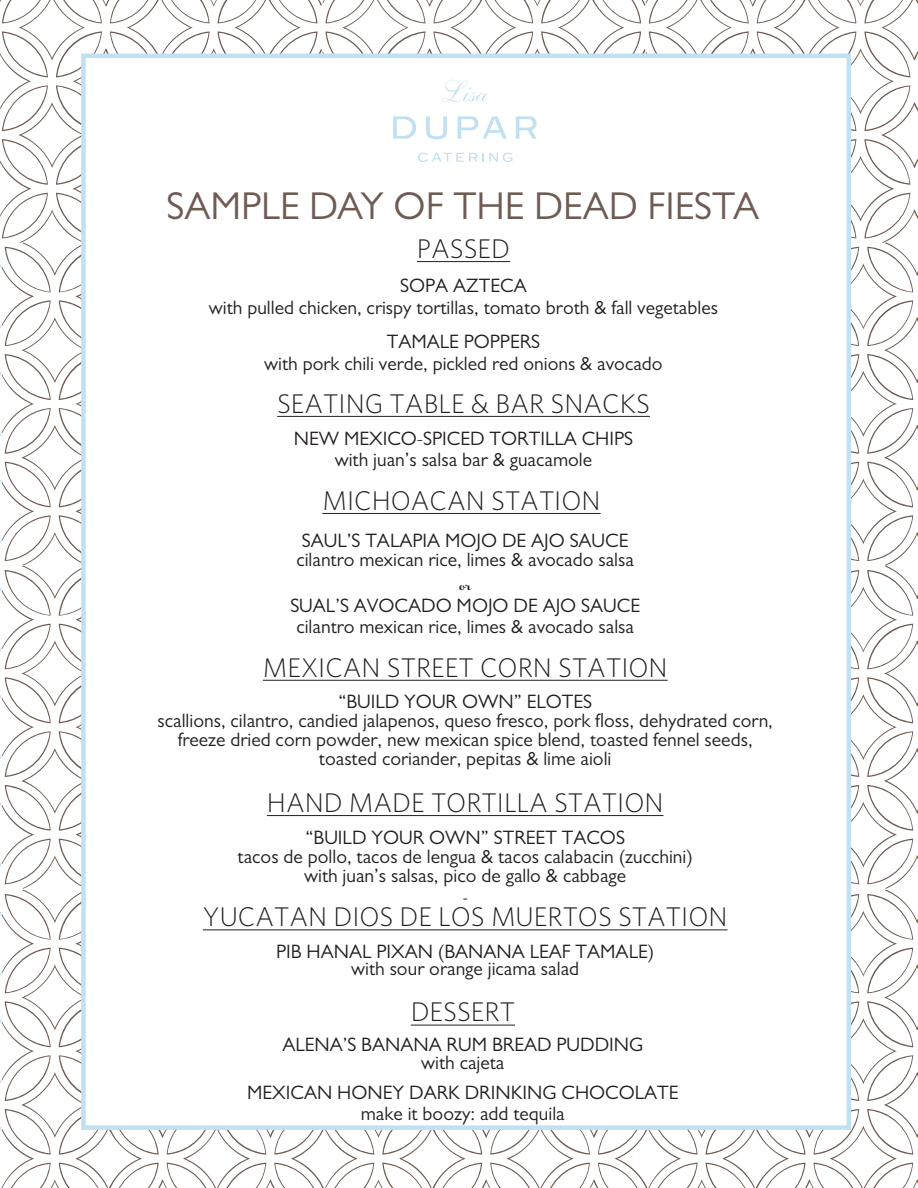
<style>
.page{position:relative;width:918px;height:1188px;background:#fff}
.page>*{position:absolute;margin:0;border:0;box-sizing:border-box;transform-origin:0 0}
.t1{font:39px "Gill Sans MT Pro";color:#6e5c54}
.t2{font:300 27px "Whitney";color:#231f20}
.t3{font:19.5px/18.9px "Gill Sans MT Pro";color:#231f20;text-align:center}
</style>
<div class="page">
<svg style="left:0;top:0;width:322px;height:242px"></svg>
<svg style="left:322px;top:0;width:324px;height:54px"></svg>
<svg style="left:646px;top:0;width:272px;height:242px"></svg>
<svg style="left:2px;top:242px;width:79px;height:324px"></svg>
<svg style="left:2px;top:566px;width:79px;height:323px"></svg>
<svg style="left:851px;top:242px;width:67px;height:324px"></svg>
<svg style="left:851px;top:566px;width:67px;height:323px"></svg>
<svg style="left:0;top:264px;width:2px;height:924px"></svg>
<svg style="left:2px;top:890px;width:322px;height:298px"></svg>
<svg style="left:325px;top:1130px;width:323px;height:58px"></svg>
<svg style="left:648px;top:890px;width:270px;height:298px"></svg>
<div style="left:82px;top:56px;width:765px;height:1072px;background:#fff"></div>
<div style="left:81px;top:54px;width:770px;height:1076px;border:4px solid #c1e0f2"></div>
<hr style="left:417px;top:261px;width:93px;height:1px;background:#231f20">
<hr style="left:277px;top:416px;width:373px;height:1px;background:#231f20">
<hr style="left:322px;top:513px;width:279px;height:1px;background:#231f20">
<hr style="left:263px;top:680px;width:405px;height:1px;background:#231f20">
<hr style="left:267px;top:815px;width:397px;height:1px;background:#231f20">
<hr style="left:203px;top:930px;width:525px;height:1px;background:#231f20">
<hr style="left:411px;top:1025px;width:104px;height:1px;background:#231f20">
<svg style="left:393px;top:116px;width:23px;height:23px"></svg>
<svg style="left:426px;top:116px;width:21px;height:23px"></svg>
<svg style="left:458px;top:116px;width:49px;height:23px"></svg>
<svg style="left:516px;top:116px;width:21px;height:23px"></svg>
<svg style="left:418px;top:153px;width:94px;height:9px"></svg>
<svg style="left:442px;top:80px;width:46px;height:22px"></svg>
<h1 class="t1" style="left:166px;top:183px;width:594px">SAMPLE DAY OF THE DEAD FIESTA</h1>
<h2 class="t2" style="left:417px;top:233px;width:95px">PASSED</h2>
<p class="t3" style="left:209px;top:275px;width:511px;line-height:21.9px">SOPA AZTECA<br>with pulled chicken, crispy tortillas, tomato broth &amp; fall vegetables</p>
<p class="t3" style="left:264px;top:330px;width:400px;line-height:21.9px">TAMALE POPPERS<br>with pork chili verde, pickled red onions &amp; avocado</p>
<h2 class="t2" style="left:277px;top:388px;width:374px">SEATING TABLE &amp; BAR SNACKS</h2>
<p class="t3" style="left:294px;top:428px;width:341px;line-height:20.4px">NEW MEXICO-SPICED TORTILLA CHIPS with juan’s salsa bar &amp; guacamole</p>
<h2 class="t2" style="left:322px;top:485px;width:280px">MICHOACAN STATION</h2>
<p class="t3" style="left:296px;top:531px;width:339px;text-align:left">SAUL’S TALAPIA MOJO DE AJO SAUCE cilantro mexican rice, limes &amp; avocado salsa</p>
<p class="t3" style="left:290px;top:595px;width:351px;line-height:20.4px">SUAL’S AVOCADO MOJO DE AJO SAUCE cilantro mexican rice, limes &amp; avocado salsa</p>
<h2 class="t2" style="left:263px;top:652px;width:406px">MEXICAN STREET CORN STATION</h2>
<p class="t3" style="left:158px;top:692px;width:617px">“BUILD YOUR OWN” ELOTES<br>scallions, cilantro, candied jalapenos, queso fresco, pork floss, dehydrated corn, freeze dried corn powder, new mexican spice blend, toasted fennel seeds, toasted coriander, pepitas &amp; lime aioli</p>
<h2 class="t2" style="left:267px;top:787px;width:398px">HAND MADE TORTILLA STATION</h2>
<p class="t3" style="left:238px;top:828px;width:457px">“BUILD YOUR OWN” STREET TACOS<br>tacos de pollo, tacos de lengua &amp; tacos calabacin (zucchini) with juan’s salsas, pico de gallo &amp; cabbage</p>
<h2 class="t2" style="left:203px;top:901px;width:526px">YUCATAN DIOS DE LOS MUERTOS STATION</h2>
<p class="t3" style="left:276px;top:943px;width:380px;line-height:17.4px">PIB HANAL PIXAN (BANANA LEAF TAMALE) with sour orange jicama salad</p>
<h2 class="t2" style="left:411px;top:996px;width:106px">DESSERT</h2>
<p class="t3" style="left:282px;top:1036px;width:363px;line-height:17.4px">ALENA’S BANANA RUM BREAD PUDDING with cajeta</p>
<p class="t3" style="left:247px;top:1083px;width:433px;line-height:20.4px">MEXICAN HONEY DARK DRINKING CHOCOLATE make it boozy: add tequila</p>
</div>
